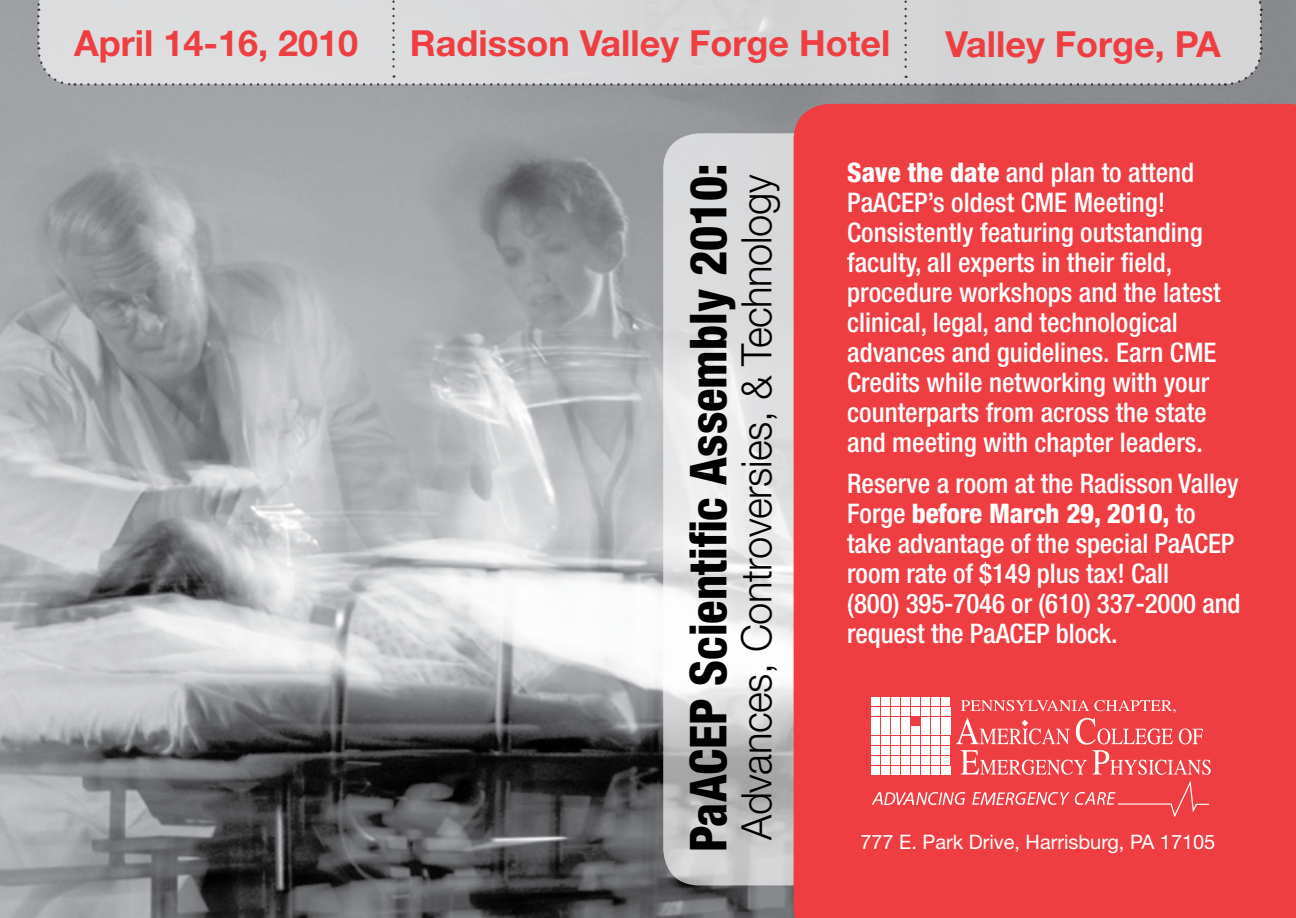
<style>
.page{position:relative;width:1296px;height:918px;background:#fff}
.page>*{position:absolute;margin:0;border:0;box-sizing:border-box;transform-origin:0 0}
.t1{font:800 condensed 51px "Helvetica Neue";color:#000;scale:.95 1}
.t2{font:300 42px "Helvetica Neue";letter-spacing:-.01em;color:#000;scale:.95 1}
.t3{font:700 36px "Helvetica Neue";color:#ef3e42}
.t4{font:500 condensed 27px/30px "Helvetica Neue";color:#fff}
.t5{font:20.1px "Helvetica Neue";color:#fff}
.s1{font-weight:800}
</style>
<div class="page">
<img style="left:0;top:0;width:1296px;height:918px">
<svg style="left:36px;top:0;width:39px;height:87px;background:#cfd0d1"></svg>
<div style="left:81px;top:0;width:1182px;height:86px;background:#d6d7d8"></div>
<svg style="left:663px;top:133px;width:268px;height:752px"></svg>
<div style="left:794px;top:104px;width:502px;height:814px;background:#ef3e42"></div>
<div style="left:871px;top:707px;width:9px;height:9px;background:#fff"></div>
<div style="left:871px;top:717px;width:9px;height:8px;background:#fff"></div>
<div style="left:871px;top:727px;width:9px;height:8px;background:#fff"></div>
<div style="left:871px;top:736px;width:9px;height:9px;background:#fff"></div>
<div style="left:871px;top:746px;width:9px;height:9px;background:#fff"></div>
<div style="left:871px;top:756px;width:8px;height:8px;background:#fff"></div>
<div style="left:871px;top:697px;width:9px;height:9px;background:#fff"></div>
<div style="left:871px;top:766px;width:9px;height:9px;background:#fff"></div>
<div style="left:881px;top:698px;width:9px;height:8px;background:#fff"></div>
<div style="left:891px;top:697px;width:9px;height:9px;background:#fff"></div>
<div style="left:901px;top:698px;width:9px;height:8px;background:#fff"></div>
<div style="left:911px;top:698px;width:9px;height:8px;background:#fff"></div>
<div style="left:922px;top:698px;width:8px;height:8px;background:#fff"></div>
<div style="left:931px;top:698px;width:9px;height:8px;background:#fff"></div>
<div style="left:941px;top:698px;width:9px;height:8px;background:#fff"></div>
<svg style="left:872px;top:700px;width:339px;height:119px"></svg>
<h3 class="t3" style="left:74px;top:20px;width:286px">April 14-16, 2010</h3>
<h3 class="t3" style="left:410px;top:20px;width:482px">Radisson Valley Forge Hotel</h3>
<h3 class="t3" style="left:946px;top:22px;width:277px">Valley Forge, PA</h3>
<h1 class="t1" style="left:677px;top:852px;width:726px;rotate:-90deg">PaACEP Scientific Assembly 2010:</h1>
<h2 class="t2" style="left:731px;top:840px;width:701px;rotate:-90deg">Advances, Controversies, &amp; Technology</h2>
<p class="t4" style="left:847px;top:157px;width:375px"><span class="s1">Save the date</span> and plan to attend PaACEP’s oldest CME Meeting!<br>Consistently featuring outstanding faculty, all experts in their field, procedure workshops and the latest clinical, legal, and technological advances and guidelines. Earn CME Credits while networking with your counterparts from across the state and meeting with chapter leaders.</p>
<p class="t4" style="left:847px;top:468px;width:395px">Reserve a room at the Radisson Valley<br>Forge <span class="s1">before March 29, 2010,</span> to take advantage of the special PaACEP room rate of $149 plus tax! Call<br>(800) 395-7046 or (610) 337-2000 and request the PaACEP block.</p>
<p class="t5" style="left:860px;top:830px;width:356px">777 E. Park Drive, Harrisburg, PA 17105</p>
</div>
